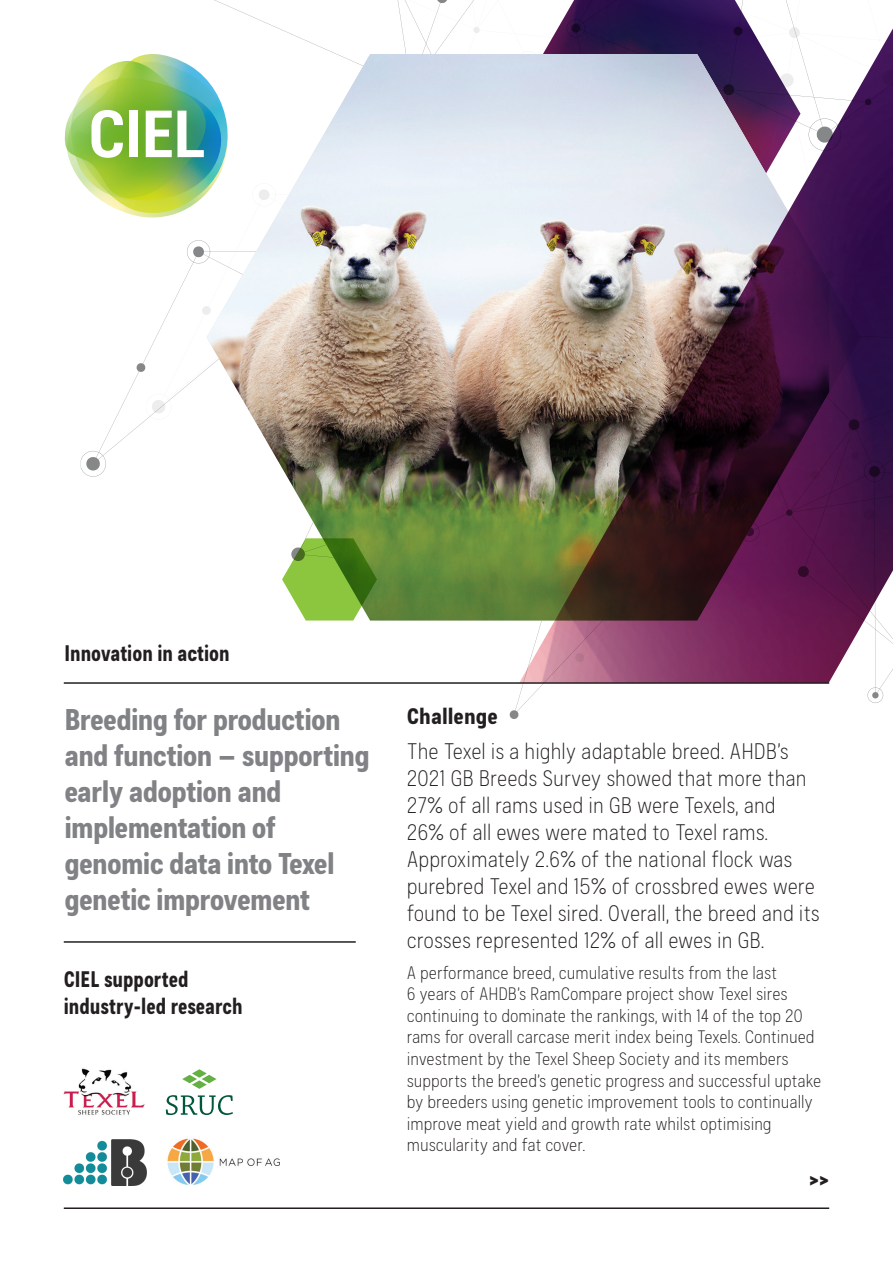
<style>
.page{position:relative;width:893px;height:1263px;background:#fff}
.page>*{position:absolute;margin:0;border:0;box-sizing:border-box;transform-origin:0 0}
.t1{font:800 30px/36px "Couplet CF";letter-spacing:-.025em;color:#808285}
.t2{font:300 22.5px/27px "Couplet CF";color:#231f20}
.t3{font:800 22.5px/27px "Couplet CF";color:#231f20;scale:.9 1}
.t4{font:800 22.5px "Couplet CF";color:#231f20}
.t5{font:300 18px/21.6px "Couplet CF";color:#231f20}
</style>
<div class="page">
<svg style="left:80px;top:451px;width:26px;height:26px"></svg>
<svg style="left:187px;top:240px;width:20px;height:23px"></svg>
<svg style="left:867px;top:687px;width:16px;height:16px"></svg>
<img style="left:566px;top:0;width:224px;height:13px">
<img style="left:64px;top:54px;width:143px;height:164px">
<img style="left:207px;top:54px;width:312px;height:566px">
<svg style="left:282px;top:538px;width:95px;height:82px"></svg>
<img style="left:519px;top:13px;width:374px;height:670px">
<hr style="left:64px;top:1207px;width:765px;height:2px;background:#231f20">
<hr style="left:64px;top:682px;width:765px;height:2px;background:#231f20">
<hr style="left:64px;top:941px;width:292px;height:2px;background:#231f20">
<img style="left:63px;top:1068px;width:82px;height:47px">
<img style="left:63px;top:1139px;width:84px;height:47px">
<svg style="left:166px;top:1095px;width:67px;height:20px"></svg>
<svg style="left:182px;top:1069px;width:34px;height:20px"></svg>
<img style="left:167px;top:1138px;width:113px;height:47px">
<p class="t3" style="left:64px;top:641px;width:185px">Innovation in action</p>
<h1 class="t1" style="left:64px;top:704px;width:307px">Breeding for production and function – supporting early adoption and implementation of genomic data into Texel genetic improvement</h1>
<p class="t3" style="left:64px;top:967px;width:200px">CIEL supported industry-led research</p>
<p class="t4" style="left:407px;top:703px;width:92px">Challenge</p>
<p class="t2" style="left:407px;top:739px;width:415px">The Texel is a highly adaptable breed. AHDB’s 2021 GB Breeds Survey showed that more than 27% of all rams used in GB were Texels, and<br>26% of all ewes were mated to Texel rams.<br>Approximately 2.6% of the national flock was purebred Texel and 15% of crossbred ewes were found to be Texel sired. Overall, the breed and its crosses represented 12% of all ewes in GB.</p>
<p class="t5" style="left:407px;top:962px;width:416px">A performance breed, cumulative results from the last<br>6 years of AHDB’s RamCompare project show Texel sires continuing to dominate the rankings, with 14 of the top 20 rams for overall carcase merit index being Texels. Continued investment by the Texel Sheep Society and its members supports the breed’s genetic progress and successful uptake by breeders using genetic improvement tools to continually improve meat yield and growth rate whilst optimising muscularity and fat cover.</p>
<p class="t4" style="left:809px;top:1165px;width:22px">&gt;&gt;</p>
</div>
